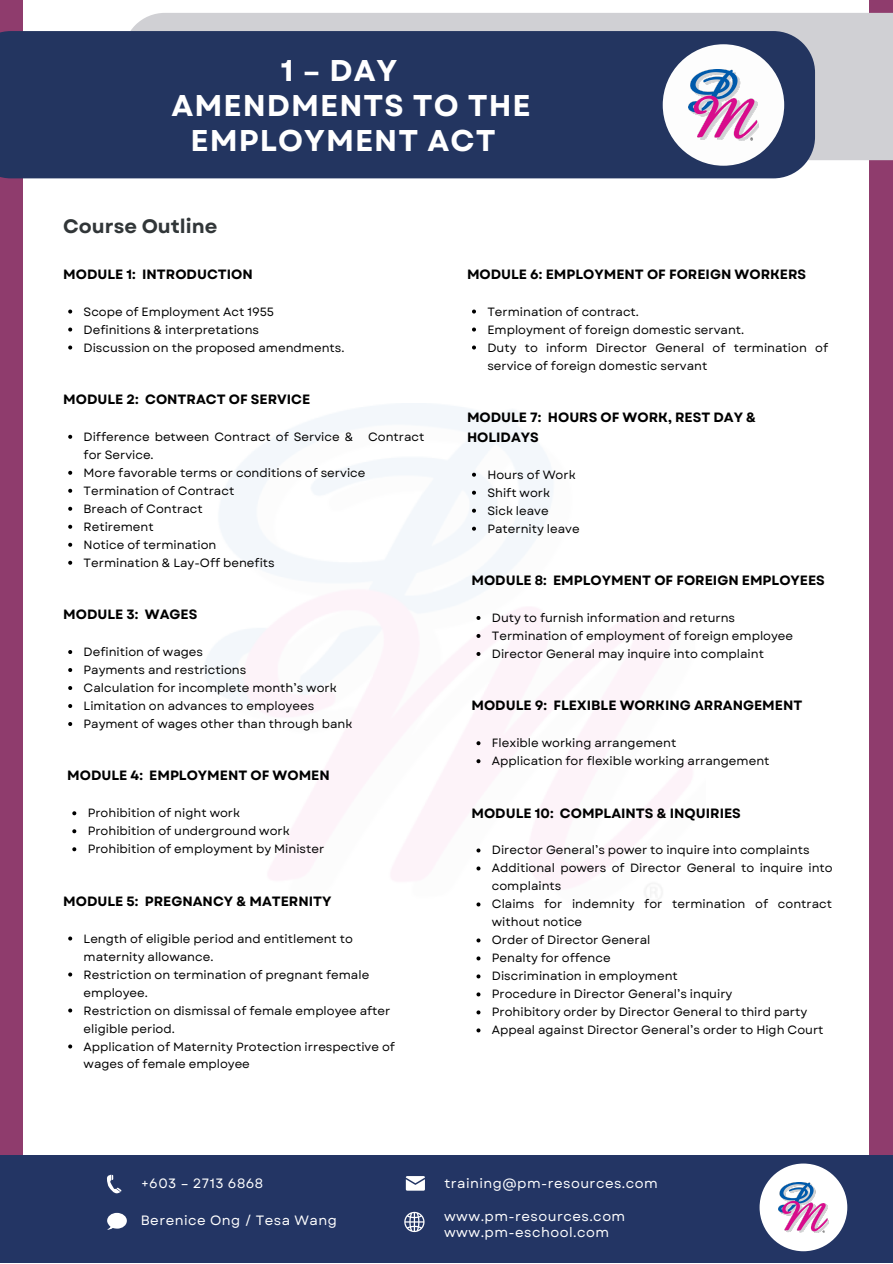
<style>
.page{position:relative;width:893px;height:1264px;background:#fff}
.page>*{position:absolute;margin:0;border:0;box-sizing:border-box;transform-origin:0 0}
.t1{font:700 30px "Garet";letter-spacing:.035em;color:#fff}
.t2{font:700 19.5px "Garet";color:#313638}
.t3{font:700 13.5px/20px "Garet";color:#000}
.t4{font:13.5px/15.8px "Garet";letter-spacing:.035em;color:#fff}
.t5{font:12px/18px "Garet";color:#000}
</style>
<div class="page">
<div style="left:0;top:0;width:892px;height:1262px;background:#8f3c6d"></div>
<div style="left:23px;top:0;width:846px;height:1262px;background:#fff"></div>
<img style="left:204px;top:403px;width:488px;height:502px">
<div style="left:130px;top:13px;width:762px;height:147px;background:#d0d0d4"></div>
<div style="left:0;top:31px;width:815px;height:147px;background:#233560"></div>
<div style="left:662px;top:44px;width:122px;height:122px;background:#fdfdfd;border-radius:50%"></div>
<img style="left:688px;top:69px;width:70px;height:71px">
<svg style="left:68px;top:309px;width:4px;height:4px"></svg>
<svg style="left:68px;top:327px;width:4px;height:4px"></svg>
<svg style="left:68px;top:345px;width:4px;height:4px"></svg>
<svg style="left:68px;top:435px;width:4px;height:4px"></svg>
<svg style="left:68px;top:471px;width:4px;height:4px"></svg>
<svg style="left:68px;top:489px;width:4px;height:4px"></svg>
<svg style="left:68px;top:507px;width:4px;height:4px"></svg>
<svg style="left:68px;top:525px;width:4px;height:4px"></svg>
<svg style="left:68px;top:543px;width:4px;height:4px"></svg>
<svg style="left:68px;top:560px;width:4px;height:4px"></svg>
<svg style="left:72px;top:811px;width:4px;height:4px"></svg>
<svg style="left:72px;top:829px;width:4px;height:4px"></svg>
<svg style="left:72px;top:847px;width:4px;height:4px"></svg>
<svg style="left:68px;top:650px;width:4px;height:4px"></svg>
<svg style="left:68px;top:668px;width:4px;height:4px"></svg>
<svg style="left:68px;top:686px;width:4px;height:4px"></svg>
<svg style="left:68px;top:704px;width:4px;height:4px"></svg>
<svg style="left:68px;top:722px;width:4px;height:4px"></svg>
<svg style="left:472px;top:472px;width:4px;height:4px"></svg>
<svg style="left:472px;top:490px;width:4px;height:4px"></svg>
<svg style="left:472px;top:508px;width:4px;height:4px"></svg>
<svg style="left:472px;top:526px;width:4px;height:4px"></svg>
<svg style="left:472px;top:309px;width:4px;height:4px"></svg>
<svg style="left:472px;top:327px;width:4px;height:4px"></svg>
<svg style="left:472px;top:345px;width:4px;height:4px"></svg>
<svg style="left:476px;top:616px;width:4px;height:4px"></svg>
<svg style="left:476px;top:634px;width:4px;height:4px"></svg>
<svg style="left:476px;top:652px;width:4px;height:4px"></svg>
<svg style="left:68px;top:936px;width:4px;height:4px"></svg>
<svg style="left:68px;top:972px;width:4px;height:4px"></svg>
<svg style="left:68px;top:1008px;width:4px;height:4px"></svg>
<svg style="left:68px;top:1044px;width:4px;height:4px"></svg>
<svg style="left:476px;top:741px;width:4px;height:4px"></svg>
<svg style="left:476px;top:759px;width:4px;height:4px"></svg>
<svg style="left:476px;top:848px;width:4px;height:4px"></svg>
<svg style="left:476px;top:866px;width:4px;height:4px"></svg>
<svg style="left:476px;top:902px;width:4px;height:4px"></svg>
<svg style="left:476px;top:938px;width:4px;height:4px"></svg>
<svg style="left:476px;top:956px;width:4px;height:4px"></svg>
<svg style="left:476px;top:974px;width:4px;height:4px"></svg>
<svg style="left:476px;top:992px;width:4px;height:4px"></svg>
<svg style="left:476px;top:1010px;width:4px;height:4px"></svg>
<svg style="left:476px;top:1028px;width:4px;height:4px"></svg>
<div style="left:0;top:1155px;width:892px;height:107px;background:#233564"></div>
<svg style="left:759px;top:1163px;width:88px;height:88px;background:#e4d8e8"></svg>
<svg style="left:107px;top:1174px;width:14px;height:19px"></svg>
<svg style="left:107px;top:1212px;width:20px;height:17px"></svg>
<svg style="left:406px;top:1176px;width:19px;height:14px"></svg>
<svg style="left:404px;top:1211px;width:20px;height:20px"></svg>
<h1 class="t1" style="left:281px;top:49px;width:118px">1 – DAY</h1>
<h1 class="t1" style="left:171px;top:83px;width:360px">AMENDMENTS TO THE</h1>
<h1 class="t1" style="left:191px;top:118px;width:306px">EMPLOYMENT ACT</h1>
<h2 class="t2" style="left:63px;top:212px;width:156px">Course Outline</h2>
<p class="t3" style="left:63px;top:264px;width:191px">MODULE 1: INTRODUCTION</p>
<p class="t5" style="left:84px;top:302px;width:262px">Scope of Employment Act 1955<br>Definitions &amp; interpretations<br>Discussion on the proposed amendments.</p>
<p class="t3" style="left:63px;top:389px;width:248px">MODULE 2: CONTRACT OF SERVICE</p>
<p class="t5" style="left:84px;top:427px;width:342px">Difference between Contract of Service &amp; Contract for Service.<br>More favorable terms or conditions of service<br>Termination of Contract<br>Breach of Contract<br>Retirement<br>Notice of termination<br>Termination &amp; Lay-Off benefits</p>
<p class="t3" style="left:63px;top:604px;width:136px">MODULE 3: WAGES</p>
<p class="t5" style="left:84px;top:643px;width:270px">Definition of wages<br>Payments and restrictions<br>Calculation for incomplete month’s work Limitation on advances to employees Payment of wages other than through bank</p>
<p class="t3" style="left:67px;top:765px;width:264px">MODULE 4: EMPLOYMENT OF WOMEN</p>
<p class="t5" style="left:88px;top:804px;width:238px">Prohibition of night work<br>Prohibition of underground work<br>Prohibition of employment by Minister</p>
<p class="t3" style="left:63px;top:890px;width:270px">MODULE 5: PREGNANCY &amp; MATERNITY</p>
<p class="t5" style="left:84px;top:929px;width:313px">Length of eligible period and entitlement to maternity allowance.<br>Restriction on termination of pregnant female employee.<br>Restriction on dismissal of female employee after eligible period.<br>Application of Maternity Protection irrespective of wages of female employee</p>
<p class="t3" style="left:467px;top:264px;width:341px">MODULE 6: EMPLOYMENT OF FOREIGN WORKERS</p>
<p class="t5" style="left:487px;top:302px;width:342px">Termination of contract.<br>Employment of foreign domestic servant.<br>Duty to inform Director General of termination of service of foreign domestic servant</p>
<p class="t3" style="left:467px;top:407px;width:290px">MODULE 7: HOURS OF WORK, REST DAY &amp;<br>HOLIDAYS</p>
<p class="t5" style="left:487px;top:465px;width:94px">Hours of Work<br>Shift work<br>Sick leave<br>Paternity leave</p>
<p class="t3" style="left:471px;top:570px;width:355px">MODULE 8: EMPLOYMENT OF FOREIGN EMPLOYEES</p>
<p class="t5" style="left:492px;top:609px;width:303px">Duty to furnish information and returns<br>Termination of employment of foreign employee<br>Director General may inquire into complaint</p>
<p class="t3" style="left:471px;top:695px;width:332px">MODULE 9: FLEXIBLE WORKING ARRANGEMENT</p>
<p class="t5" style="left:492px;top:734px;width:279px">Flexible working arrangement<br>Application for flexible working arrangement</p>
<p class="t3" style="left:471px;top:802px;width:271px">MODULE 10: COMPLAINTS &amp; INQUIRIES</p>
<p class="t5" style="left:492px;top:841px;width:342px">Director General’s power to inquire into complaints Additional powers of Director General to inquire into complaints<br>Claims for indemnity for termination of contract without notice<br>Order of Director General<br>Penalty for offence<br>Discrimination in employment<br>Procedure in Director General’s inquiry<br>Prohibitory order by Director General to third party Appeal against Director General’s order to High Court</p>
<p class="t4" style="left:147px;top:1175px;width:124px">+603 – 2713 6868</p>
<p class="t4" style="left:450px;top:1175px;width:215px">training@pm-resources.com</p>
<p class="t4" style="left:439px;top:1208px;width:183px">www.pm-resources.com www.pm-eschool.com</p>
<p class="t4" style="left:444px;top:1175px;width:215px">training@pm-resources.com</p>
<p class="t4" style="left:444px;top:1208px;width:183px">www.pm-resources.com www.pm-eschool.com</p>
<p class="t4" style="left:141px;top:1175px;width:124px">+603 – 2713 6868</p>
<p class="t4" style="left:141px;top:1212px;width:197px">Berenice Ong / Tesa Wang</p>
</div>
